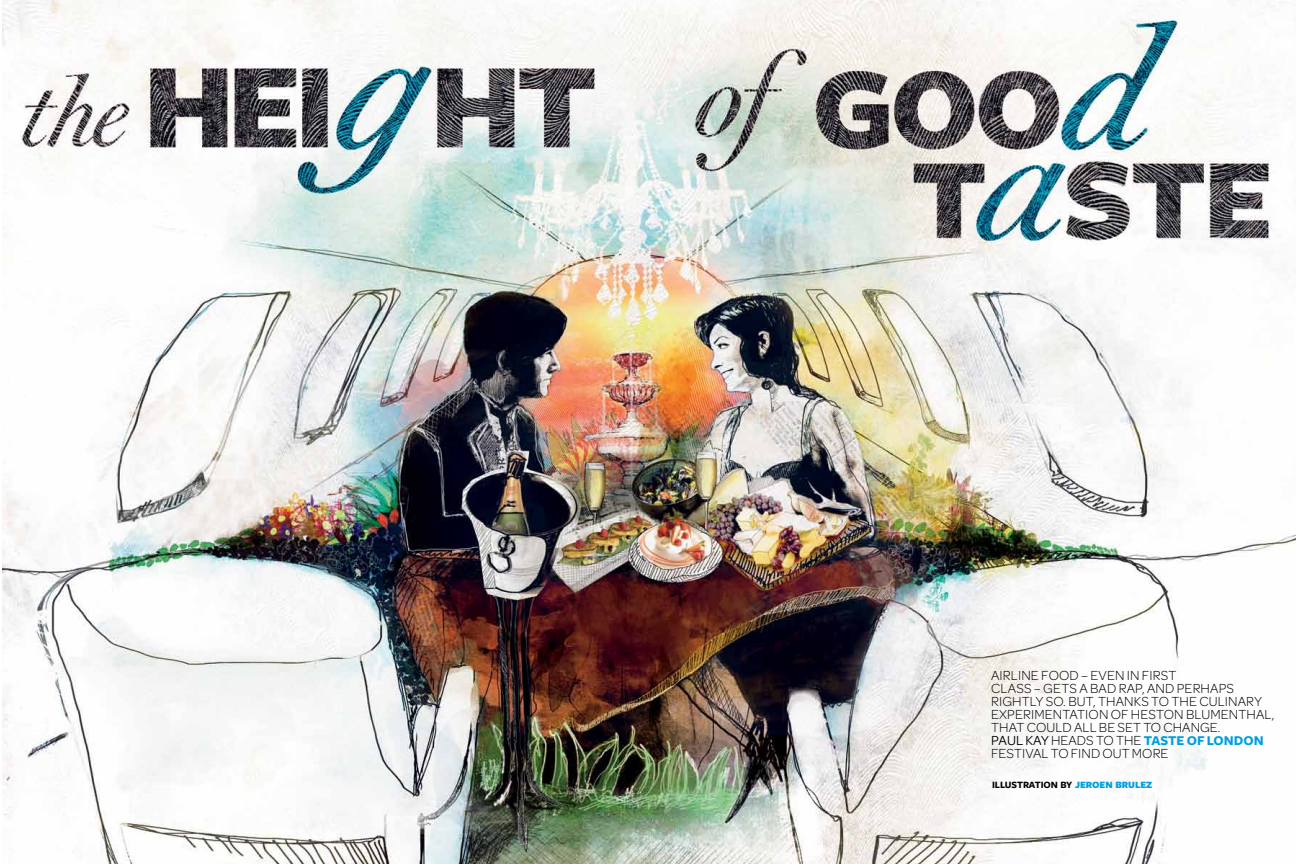
<style>
.page{position:relative;width:1296px;height:864px;background:#fff}
.page>*{position:absolute;margin:0;border:0;box-sizing:border-box;transform-origin:0 0}
.t1{font:300 14px/13px "Omnes";letter-spacing:.01em;color:#000}
.t2{font:14px "Freight Sans Bold SC";letter-spacing:.005em;color:#009fdb}
.t3{font:10px "Freight Sans Bold SC";letter-spacing:-.005em;color:#000}
.s1{font-family:"Omnes";color:#000}
.s2{font-family:"Omnes";font-weight:300;color:#000}
.s3{font-family:"Freight Sans Black SC";color:#009fdb}
</style>
<div class="page">
<img style="left:3px;top:0;width:1293px;height:864px">
<p class="t1" style="left:991px;top:669px;width:285px">AIRLINE FOOD – EVEN IN FIRST<br>CLASS – GETS A BAD RAP, AND PERHAPS RIGHTLY SO. BUT, THANKS TO THE CULINARY EXPERIMENTATION OF H ESTON BLUMENTHAL, THAT COULD ALL BE SET TO CHANGE.</p>
<p class="t2" style="left:991px;top:733px;width:274px"><span class="s1">PAUL KAY</span> <span class="s2">HEADS TO THE</span> TASTE OF LONDON</p>
<p class="t1" style="left:991px;top:747px;width:179px">FESTIVAL TO FIND OUT MORE</p>
<p class="t3" style="left:992px;top:779px;width:162px">ILLUSTRATION BY <span class="s3">JEROEN BRULEZ</span></p>
</div>
